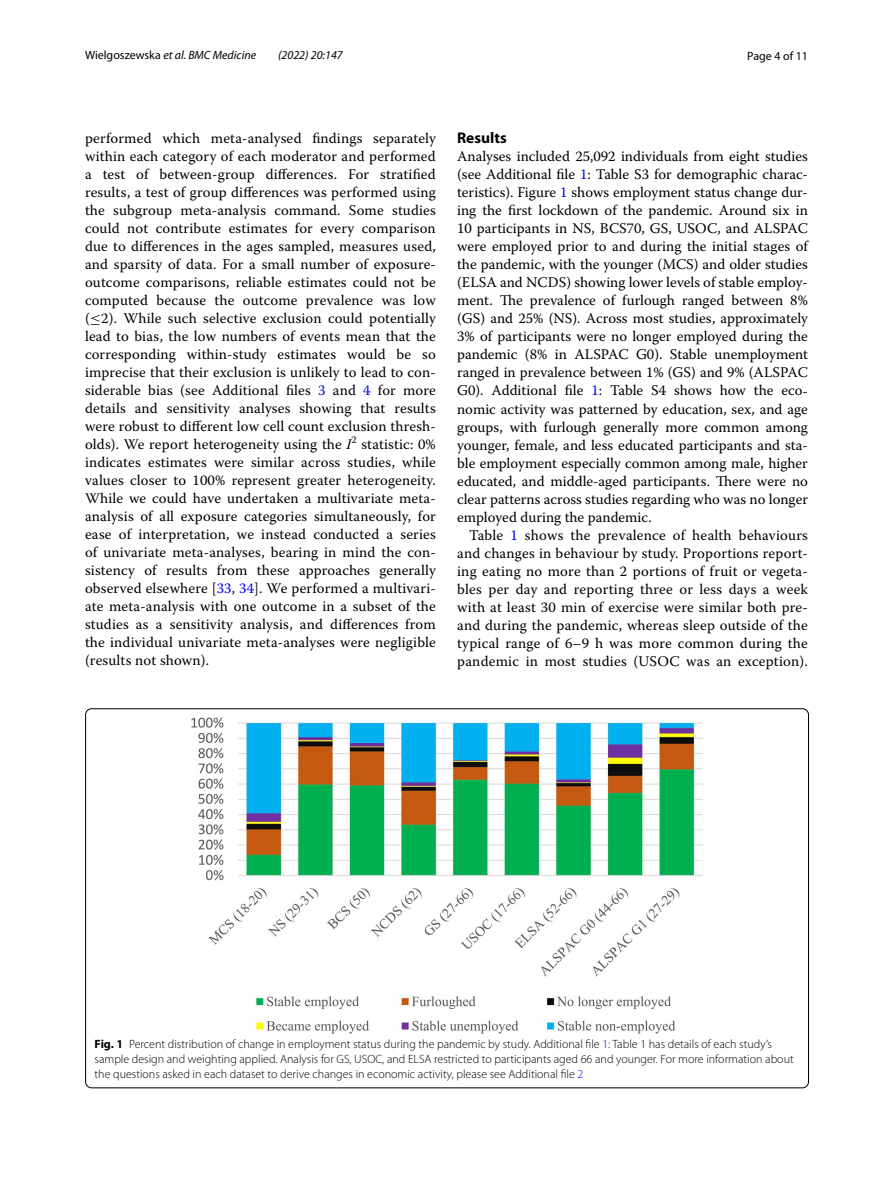
<style>
.page{position:relative;width:893px;height:1187px;background:#fff}
.page>*{position:absolute;margin:0;border:0;box-sizing:border-box;transform-origin:0 0}
.t1{font:700 15.45px "Myriad Pro";color:#000}
.t2{font:14.7px/18px "Warnock Pro";letter-spacing:.01em;color:#000;text-align:justify}
.t3{font:300 12px/15px "Myriad Pro";color:#000}
.t4{font:italic 12px "Myriad Pro";color:#000}
.t5{font:12px "Myriad Pro";color:#000}
.s1{font-style:normal}
.s2{font-family:"MTSY"}
.s3{color:#00f}
.s4{font-style:italic}
.s5{font-weight:700}
</style>
<div class="page">
<img style="left:192px;top:717px;width:510px;height:316px">
<p class="t4" style="left:85px;top:48px;width:173px"><span class="s1">Wielgoszewska</span> et al. BMC Medicine</p>
<p class="t4" style="left:278px;top:48px;width:66px">(2022) 20:147</p>
<p class="t5" style="left:747px;top:48px;width:62px">Page 4 of 11</p>
<p class="t2" style="left:85px;top:128px;width:352px">performed which meta-analysed findings separately within each category of each moderator and performed a test of between-group differences. For stratified results, a test of group differences was performed using the subgroup meta-analysis command. Some studies could not contribute estimates for every comparison due to differences in the ages sampled, measures used, and sparsity of data. For a small number of exposure&shy;outcome comparisons, reliable estimates could not be computed because the outcome prevalence was low (<span class="s2">≤</span>2). While such selective exclusion could potentially lead to bias, the low numbers of events mean that the corresponding within-study estimates would be so imprecise that their exclusion is unlikely to lead to con&shy;siderable bias (see Additional files <span class="s3">3</span> and <span class="s3">4</span> for more details and sensitivity analyses showing that results were robust to different low cell count exclusion thresh&shy;olds). We report heterogeneity using the <span class="s4">I</span><sup>2</sup> statistic: 0% indicates estimates were similar across studies, while values closer to 100% represent greater heterogeneity.<br>While we could have undertaken a multivariate meta&shy;analysis of all exposure categories simultaneously, for ease of interpretation, we instead conducted a series of univariate meta-analyses, bearing in mind the con&shy;sistency of results from these approaches generally observed elsewhere [<span class="s3">33</span>, <span class="s3">34</span>]. We performed a multivari&shy;ate meta-analysis with one outcome in a subset of the studies as a sensitivity analysis, and differences from the individual univariate meta-analyses were negligible (results not shown).</p>
<p class="t1" style="left:457px;top:128px;width:51px">Results</p>
<p class="t2" style="left:457px;top:147px;width:352px">Analyses included 25,092 individuals from eight studies (see Additional file <span class="s3">1</span>: Table S3 for demographic charac&shy;teristics). Figure <span class="s3">1</span> shows employment status change dur&shy;ing the first lockdown of the pandemic. Around six in 10 participants in NS, BCS70, GS, USOC, and ALSPAC were employed prior to and during the initial stages of the pandemic, with the younger (MCS) and older studies (ELSA and NCDS) showing lower levels of stable employ&shy;ment. The prevalence of furlough ranged between 8% (GS) and 25% (NS). Across most studies, approximately 3% of participants were no longer employed during the pandemic (8% in ALSPAC G0). Stable unemployment ranged in prevalence between 1% (GS) and 9% (ALSPAC G0). Additional file <span class="s3">1</span>: Table S4 shows how the eco&shy;nomic activity was patterned by education, sex, and age groups, with furlough generally more common among younger, female, and less educated participants and sta&shy;ble employment especially common among male, higher educated, and middle-aged participants. There were no clear patterns across studies regarding who was no longer employed during the pandemic.</p>
<p class="t2" style="left:457px;top:525px;width:352px;text-indent:12px">Table <span class="s3">1</span> shows the prevalence of health behaviours and changes in behaviour by study. Proportions report&shy;ing eating no more than 2 portions of fruit or vegeta&shy;bles per day and reporting three or less days a week with at least 30 min of exercise were similar both pre&shy;and during the pandemic, whereas sleep outside of the typical range of 6–9 h was more common during the pandemic in most studies (USOC was an exception).</p>
<p class="t3" style="left:95px;top:1037px;width:701px"><span class="s5">Fig. 1</span> Percent distribution of change in employment status during the pandemic by study. Additional file <span class="s3">1</span>: Table 1 has details of each study’s sample design and weighting applied. Analysis for GS, USOC, and ELSA restricted to participants aged 66 and younger. For more information about the questions asked in each dataset to derive changes in economic activity, please see Additional file <span class="s3">2</span></p>
</div>
